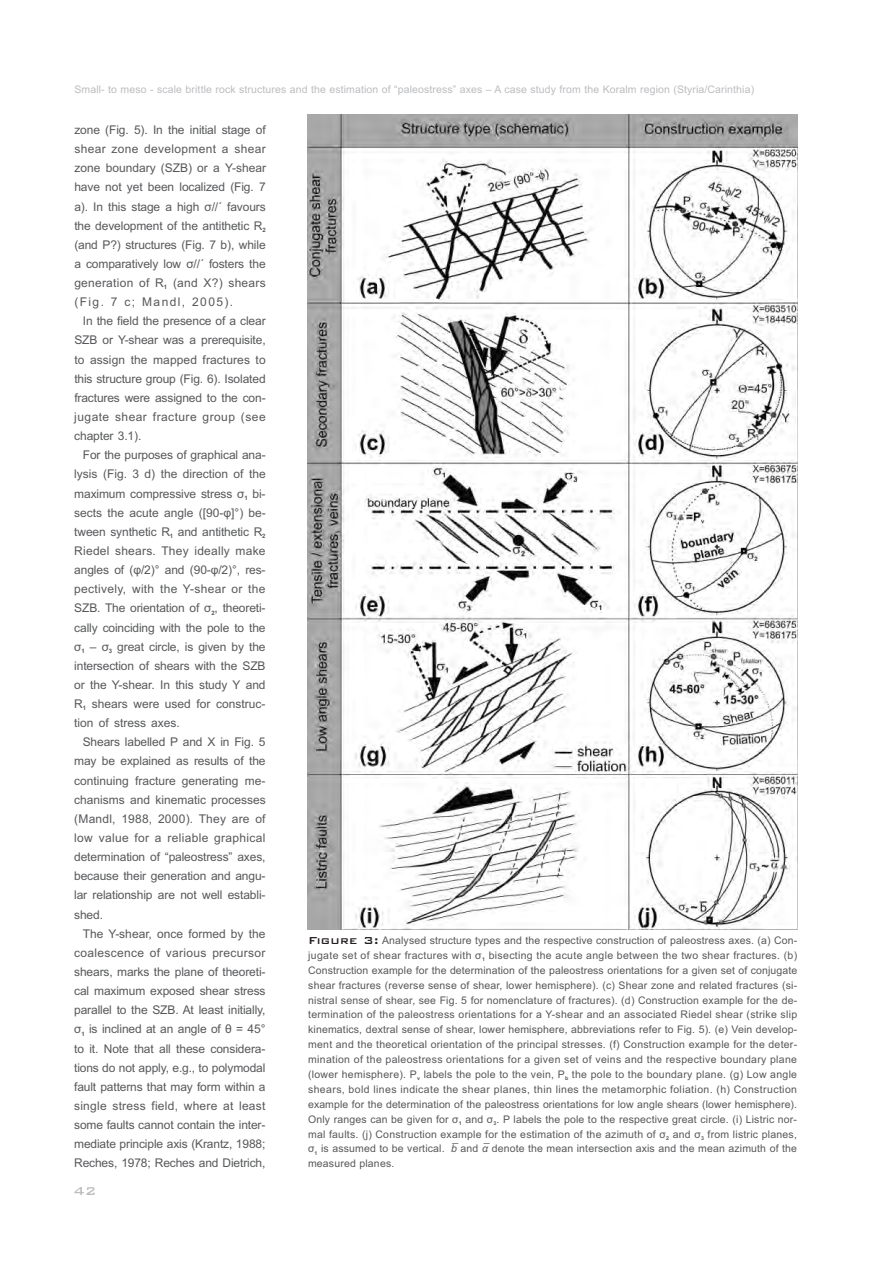
<style>
.page{position:relative;width:893px;height:1263px;background:#fff}
.page>*{position:absolute;margin:0;border:0;box-sizing:border-box;transform-origin:0 0}
.t1{font:12px/19.2px "Arial";letter-spacing:-.01em;color:#57585a;text-align:justify}
.t2{font:12px "Arial";letter-spacing:.03em;color:#57585a}
.t3{font:12px "Arial";letter-spacing:.025em;color:#57585a}
.t4{font:12px "Arial";letter-spacing:.01em;color:#57585a}
.t5{font:12px "Arial";letter-spacing:.035em;color:#57585a}
.t6{font:12px "Arial";letter-spacing:.02em;color:#57585a}
.t7{font:12px "Arial";letter-spacing:.12em;color:#57585a}
.t8{font:10.5px/14.9px "Arial";letter-spacing:.02em;color:#57585a;text-align:justify}
.t9{font:10.5px "Arial";letter-spacing:.01em;color:#bcbdc0}
.t10{font:italic 10.5px "Arial";color:#57585a}
.t11{font:700 6px "Arial";color:#57585a}
.t12{font:700 5.25px "Arial";color:#57585a}
.s1{font-family:"Bank Gothic BT";font-weight:500;font-size:13.5px;color:#231f20}
.s2{font-style:italic}
</style>
<div class="page">
<img style="left:308px;top:114px;width:490px;height:815px">
<svg style="left:74px;top:1187px;width:21px;height:8px"></svg>
<p class="t9" style="left:74px;top:85px;width:681px">Small- to meso - scale brittle rock structures and the estimation of “paleostress” axes – A case study from the Koralm region (Styria/Carinthia)</p>
<p class="t1" style="left:74px;top:121px;width:193px">zone (Fig. 5). In the initial stage of shear zone development a shear zone boundary (SZB) or a Y-shear have not yet been localized (Fig. 7 a). In this stage a high σ//´ favours the development of the antithetic R<sub>2 </sub>(and P?) structures (Fig. 7 b), while a comparatively low σ//´ fosters the generation of R (and X?) shears</p>
<p class="t11" style="left:164px;top:285px;width:5px">1</p>
<p class="t7" style="left:74px;top:297px;width:160px">(Fig. 7 c; Mandl, 2005).</p>
<p class="t1" style="left:83px;top:313px;width:184px">In the field the presence of a clear</p>
<p class="t1" style="left:74px;top:332px;width:193px">SZB or Y-shear was a prerequisite,</p>
<p class="t4" style="left:74px;top:355px;width:193px">to assign the mapped fractures to</p>
<p class="t1" style="left:74px;top:370px;width:193px">this structure group (Fig. 6). Isolated</p>
<p class="t1" style="left:74px;top:389px;width:193px">fractures were assigned to the con-</p>
<p class="t5" style="left:74px;top:412px;width:193px">jugate shear fracture group (see</p>
<p class="t1" style="left:74px;top:427px;width:69px">chapter 3.1).</p>
<p class="t1" style="left:83px;top:447px;width:184px">For the purposes of graphical ana-</p>
<p class="t1" style="left:74px;top:466px;width:193px">lysis (Fig. 3 d) the direction of the</p>
<p class="t1" style="left:74px;top:485px;width:193px">maximum compressive stress σ bi-</p>
<p class="t11" style="left:244px;top:496px;width:5px">1</p>
<p class="t1" style="left:74px;top:504px;width:193px">sects the acute angle ([90-φ]°) be&shy;tween synthetic R and antithetic R</p>
<p class="t11" style="left:170px;top:534px;width:5px">1</p>
<p class="t11" style="left:262px;top:534px;width:5px">2</p>
<p class="t1" style="left:74px;top:542px;width:193px">Riedel shears. They ideally make angles of (φ/2)° and (90-φ/2)°, res&shy;pectively, with the Y-shear or the SZB. The orientation of σ , theoreti-</p>
<p class="t11" style="left:211px;top:610px;width:5px">2</p>
<p class="t1" style="left:74px;top:619px;width:193px">cally coinciding with the pole to the σ – σ great circle, is given by the</p>
<p class="t11" style="left:82px;top:649px;width:5px">1</p>
<p class="t11" style="left:109px;top:649px;width:5px">3</p>
<p class="t1" style="left:74px;top:657px;width:193px">intersection of shears with the SZB or the Y-shear. In this study Y and R shears were used for construc-</p>
<p class="t11" style="left:83px;top:706px;width:5px">1</p>
<p class="t1" style="left:74px;top:714px;width:107px">tion of stress axes.</p>
<p class="t1" style="left:83px;top:734px;width:184px">Shears labelled P and X in Fig. 5</p>
<p class="t1" style="left:74px;top:753px;width:193px">may be explained as results of the</p>
<p class="t1" style="left:74px;top:772px;width:193px">continuing fracture generating me-</p>
<p class="t1" style="left:74px;top:791px;width:193px">chanisms and kinematic processes</p>
<p class="t6" style="left:74px;top:814px;width:193px">(Mandl, 1988, 2000). They are of</p>
<p class="t2" style="left:74px;top:833px;width:193px">low value for a reliable graphical</p>
<p class="t1" style="left:74px;top:848px;width:193px">determination of “paleostress” axes,</p>
<p class="t1" style="left:74px;top:867px;width:193px">because their generation and angu-</p>
<p class="t1" style="left:74px;top:887px;width:193px">lar relationship are not well establi-</p>
<p class="t1" style="left:74px;top:906px;width:30px">shed.</p>
<p class="t1" style="left:83px;top:925px;width:184px">The Y-shear, once formed by the</p>
<p class="t3" style="left:74px;top:948px;width:193px">coalescence of various precursor</p>
<p class="t1" style="left:74px;top:963px;width:193px">shears, marks the plane of theoreti-</p>
<p class="t1" style="left:74px;top:982px;width:193px">cal maximum exposed shear stress</p>
<p class="t1" style="left:74px;top:1001px;width:193px">parallel to the SZB. At least initially,</p>
<p class="t1" style="left:74px;top:1021px;width:193px">σ is inclined at an angle of θ = 45°</p>
<p class="t11" style="left:81px;top:1031px;width:5px">1</p>
<p class="t1" style="left:74px;top:1040px;width:193px">to it. Note that all these considera&shy;tions do not apply, e.g., to polymodal fault patterns that may form within a single stress field, where at least some faults cannot contain the inter&shy;mediate principle axis (Krantz, 1988; Reches, 1978; Reches and Dietrich,</p>
<p class="t8" style="left:308px;top:934px;width:490px"><span class="s1">Figure 3:</span> Analysed structure types and the respective construction of paleostress axes. (a) Con&shy;jugate set of shear fractures with σ bisecting the acute angle between the two shear fractures. (b)</p>
<p class="t12" style="left:482px;top:957px;width:4px">1</p>
<p class="t8" style="left:308px;top:964px;width:491px">Construction example for the determination of the paleostress orientations for a given set of conjugate shear fractures (reverse sense of shear, lower hemisphere). (c) Shear zone and related fractures (si&shy;nistral sense of shear, see Fig. 5 for nomenclature of fractures). (d) Construction example for the de&shy;termination of the paleostress orientations for a Y-shear and an associated Riedel shear (strike slip kinematics, dextral sense of shear, lower hemisphere, abbreviations refer to Fig. 5). (e) Vein develop&shy;ment and the theoretical orientation of the principal stresses. (f) Construction example for the deter&shy;mination of the paleostress orientations for a given set of veins and the respective boundary plane (lower hemisphere). P labels the pole to the vein, P the pole to the boundary plane. (g) Low angle</p>
<p class="t12" style="left:417px;top:1076px;width:4px">v</p>
<p class="t12" style="left:565px;top:1076px;width:5px">b</p>
<p class="t8" style="left:308px;top:1083px;width:490px">shears, bold lines indicate the shear planes, thin lines the metamorphic foliation. (h) Construction example for the determination of the paleostress orientations for low angle shears (lower hemisphere).<br>Only ranges can be given for σ and σ . P labels the pole to the respective great circle. (i) Listric nor-</p>
<p class="t12" style="left:459px;top:1121px;width:4px">1</p>
<p class="t12" style="left:494px;top:1121px;width:4px">3</p>
<p class="t8" style="left:308px;top:1127px;width:490px">mal faults. (j) Construction example for the estimation of the azimuth of σ and σ from listric planes,</p>
<p class="t12" style="left:666px;top:1136px;width:4px">2</p>
<p class="t12" style="left:701px;top:1136px;width:4px">3</p>
<p class="t8" style="left:308px;top:1142px;width:490px">σ is assumed to be vertical. <span class="s2">b̅</span>and <span class="s2">α</span> denote the mean intersection axis and the mean azimuth of the</p>
<p class="t12" style="left:315px;top:1151px;width:4px">1</p>
<p class="t8" style="left:308px;top:1157px;width:88px">measured planes.</p>
<p class="t10" style="left:485px;top:1145px;width:8px">̅</p>
</div>
